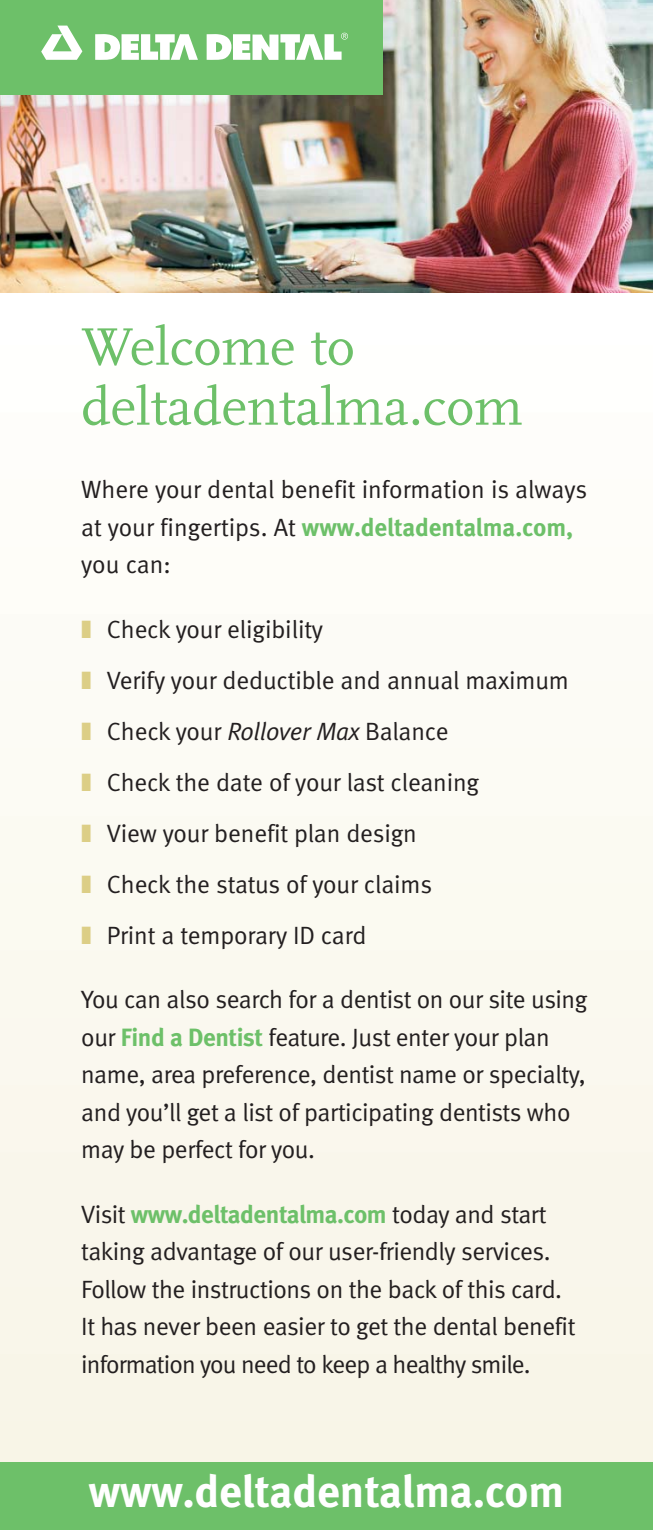
<style>
.page{position:relative;width:653px;height:1530px;background:#fff}
.page>*{position:absolute;margin:0;border:0;box-sizing:border-box;transform-origin:0 0}
.t1{font:55px/60px "Scala";color:#6dc069}
.t2{font:700 45px "Meta";color:#fff}
.t3{font:25px/37.5px "Meta Normal";letter-spacing:-.02em;color:#231f20}
.t4{font:700 25px "Meta";letter-spacing:-.015em;color:#6dc069}
.t5{font:25px "Meta Normal";color:#231f20}
.s1{font-family:"Meta Normal";font-weight:400;color:#231f20}
.s2{color:#dcce86}
.s3{font-style:italic}
.s4{font-family:"Meta";font-weight:700;color:#6dc069}
</style>
<div class="page">
<div style="left:0;top:1428px;width:652px;height:52px;background:#f8f5e7"></div>
<div style="left:0;top:1361px;width:652px;height:52px;background:#f8f5e8"></div>
<div style="left:0;top:1294px;width:652px;height:51px;background:#f9f6ea"></div>
<div style="left:0;top:1226px;width:652px;height:52px;background:#f9f6eb"></div>
<div style="left:0;top:1159px;width:652px;height:52px;background:#f9f6eb"></div>
<div style="left:0;top:1092px;width:652px;height:52px;background:#faf7ed"></div>
<div style="left:0;top:1025px;width:652px;height:51px;background:#faf8ef"></div>
<div style="left:0;top:957px;width:652px;height:52px;background:#faf9ef"></div>
<div style="left:0;top:890px;width:652px;height:52px;background:#fbfaf1"></div>
<div style="left:0;top:823px;width:652px;height:52px;background:#fbfaf2"></div>
<div style="left:0;top:756px;width:652px;height:51px;background:#fcfbf4"></div>
<div style="left:0;top:688px;width:652px;height:52px;background:#fcfbf5"></div>
<div style="left:0;top:621px;width:652px;height:52px;background:#fcfbf6"></div>
<div style="left:0;top:554px;width:652px;height:51px;background:#fefdf8"></div>
<div style="left:0;top:487px;width:652px;height:51px;background:#fefdf9"></div>
<div style="left:0;top:419px;width:652px;height:52px;background:#fefdfa"></div>
<img style="left:0;top:0;width:652px;height:292px">
<div style="left:0;top:0;width:382px;height:94px;background:#6dc069"></div>
<svg style="left:41px;top:26px;width:41px;height:34px"></svg>
<svg style="left:95px;top:34px;width:103px;height:26px"></svg>
<svg style="left:206px;top:33px;width:142px;height:27px"></svg>
<div style="left:0;top:1462px;width:652px;height:68px;background:#6dc069"></div>
<h1 class="t1" style="left:81px;top:320px;width:443px">Welcome to deltadentalma.com</h1>
<p class="t5" style="left:81px;top:481px;width:507px">Where your dental benefit information is always</p>
<p class="t4" style="left:81px;top:518px;width:493px"><span class="s1">at your fingertips. At</span> www.deltadentalma.com,</p>
<p class="t3" style="left:81px;top:548px;width:91px">you can:</p>
<p class="t3" style="left:81px;top:606px;width:489px;line-height:51px"><span class="s2">❚</span> Check your eligibility<br><span class="s2">❚</span> Verify your deductible and annual maximum <span class="s2">❚</span> Check your <span class="s3">Rollover Max</span> Balance<br><span class="s2">❚</span> Check the date of your last cleaning<br><span class="s2">❚</span> View your benefit plan design<br><span class="s2">❚</span> Check the status of your claims<br><span class="s2">❚</span> Print a temporary ID card</p>
<p class="t3" style="left:81px;top:983px;width:507px">You can also search for a dentist on our site using our <span class="s4">Find a Dentist</span> feature. Just enter your plan name, area preference, dentist name or specialty, and you’ll get a list of participating dentists who may be perfect for you.</p>
<p class="t4" style="left:81px;top:1205px;width:466px"><span class="s1">Visit</span> www.deltadentalma.com <span class="s1">today and start</span></p>
<p class="t3" style="left:81px;top:1235px;width:495px">taking advantage of our user-friendly services.<br>Follow the instructions on the back of this card.<br>It has never been easier to get the dental benefit information you need to keep a healthy smile.</p>
<h2 class="t2" style="left:89px;top:1475px;width:477px">www.deltadentalma.com</h2>
</div>
